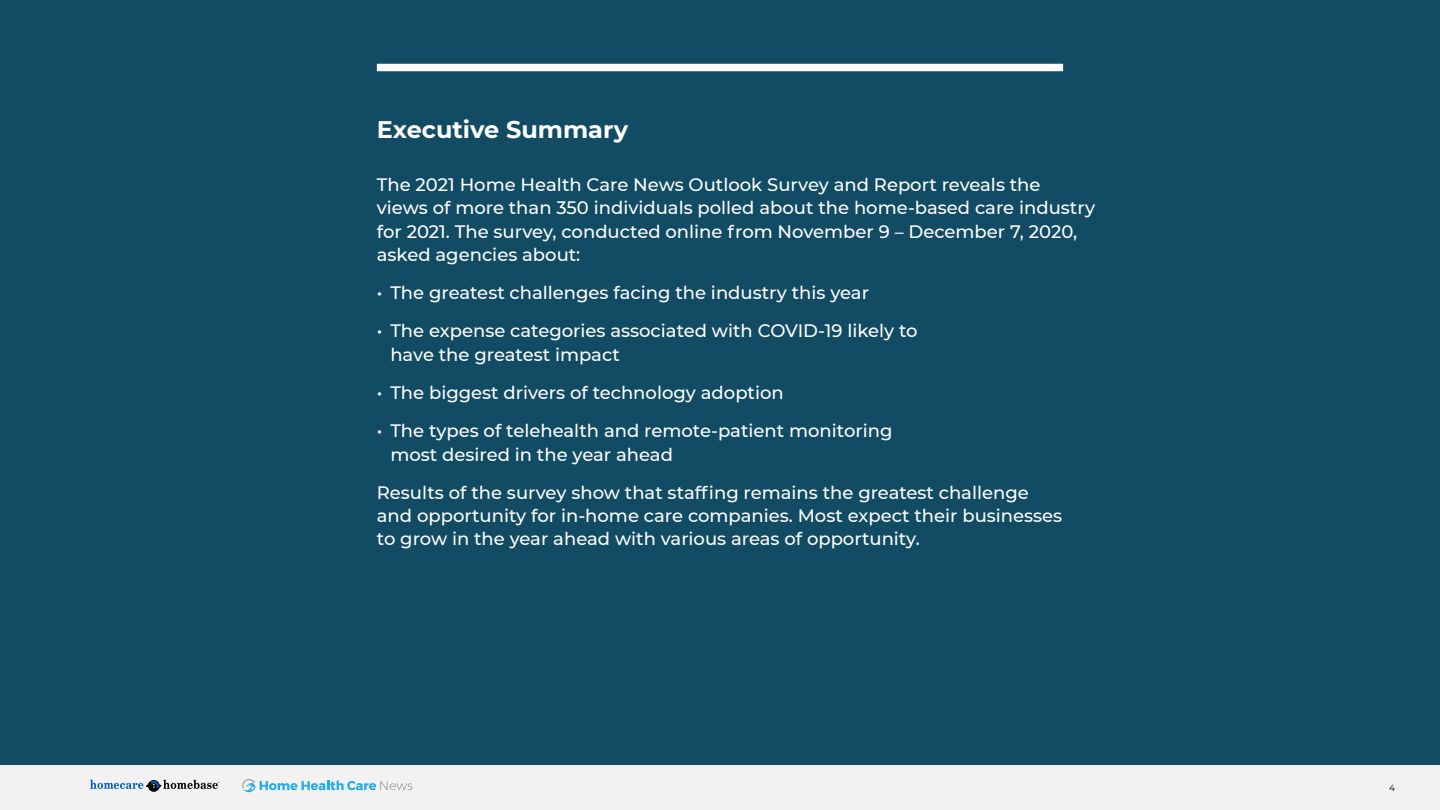
<style>
.page{position:relative;width:1440px;height:810px;background:#fff}
.page>*{position:absolute;margin:0;border:0;box-sizing:border-box;transform-origin:0 0}
.t1{font:700 24px "Montserrat";color:#fff}
.t2{font:500 18px/23.2px "Montserrat";color:#fff}
.t3{font:9px "Montserrat";color:#000}
</style>
<div class="page">
<div style="left:0;top:765px;width:1440px;height:45px;background:#f2f2f2"></div>
<svg style="left:90px;top:780px;width:129px;height:11px"></svg>
<svg style="left:242px;top:779px;width:170px;height:13px"></svg>
<div style="left:0;top:0;width:1440px;height:765px;background:#124c64"></div>
<div style="left:377px;top:64px;width:686px;height:7px;background:#fff"></div>
<h1 class="t1" style="left:377px;top:112px;width:253px">Executive Summary</h1>
<p class="t2" style="left:377px;top:172px;width:720px">The 2021 Home Health Care News Outlook Survey and Report reveals the views of more than 350 individuals polled about the home-based care industry for 2021. The survey, conducted online from November 9 – December 7, 2020, asked agencies about:</p>
<p class="t2" style="left:377px;top:281px;width:494px">• The greatest challenges facing the industry this year</p>
<p class="t2" style="left:390px;top:319px;width:529px;text-indent:-14px">• The expense categories associated with COVID-19 likely to have the greatest impact</p>
<p class="t2" style="left:377px;top:380px;width:408px">• The biggest drivers of technology adoption</p>
<p class="t2" style="left:390px;top:419px;width:504px;text-indent:-14px">• The types of telehealth and remote-patient monitoring most desired in the year ahead</p>
<p class="t2" style="left:377px;top:480px;width:687px">Results of the survey show that staffing remains the greatest challenge and opportunity for in-home care companies. Most expect their businesses to grow in the year ahead with various areas of opportunity.</p>
<p class="t3" style="left:1389px;top:781px;width:7px">4</p>
</div>
